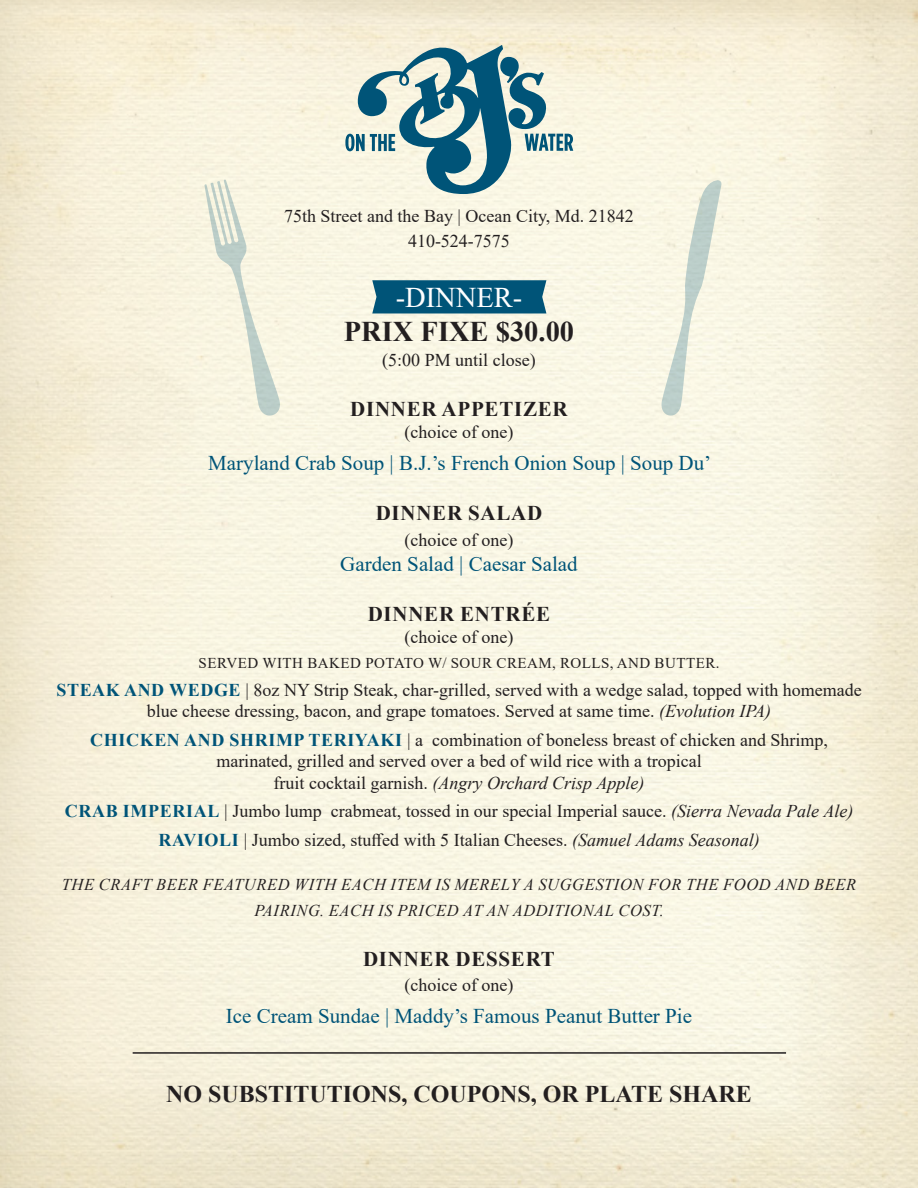
<style>
.page{position:relative;width:918px;height:1188px;background:#fff}
.page>*{position:absolute;margin:0;border:0;box-sizing:border-box;transform-origin:0 0}
.t1{font:700 28.5px "Times New Roman";color:#231f20}
.t2{font:28.5px "Times New Roman";color:#fff}
.t3{font:700 24px "Times New Roman";color:#231f20}
.t4{font:21px "Times New Roman";color:#005478}
.t5{font:700 21px "Times New Roman";letter-spacing:.035em;color:#231f20}
.t6{font:18px/21.6px "Times New Roman";color:#231f20;text-align:center}
.t7{font:italic 18px "Times New Roman";color:#231f20}
.t8{font:italic 16.5px/25.2px "Times New Roman";letter-spacing:.035em;color:#231f20;text-align:center}
.t9{font:15px "Times New Roman";letter-spacing:.035em;color:#231f20}
.s1{font-weight:700;color:#005478}
.s2{font-style:italic}
.s3{font-style:normal}
</style>
<div class="page">
<svg style="left:372px;top:280px;width:174px;height:34px;background:#0b5b7c"></svg>
<hr style="left:133px;top:1052px;width:653px;height:2px;background:#231f20">
<svg style="left:345px;top:44px;width:228px;height:150px;background:#a0baba"></svg>
<svg style="left:204px;top:179px;width:77px;height:238px;background:#ededdd"></svg>
<svg style="left:660px;top:180px;width:62px;height:236px;background:#eaecde"></svg>
<p class="t6" style="left:284px;top:205px;width:351px">75th Street and the Bay | Ocean City, Md. 21842</p>
<p class="t6" style="left:408px;top:230px;width:103px">410-524-7575</p>
<p class="t2" style="left:396px;top:277px;width:128px">-DINNER-</p>
<p class="t1" style="left:344px;top:311px;width:232px">PRIX FIXE $30.00</p>
<p class="t6" style="left:382px;top:349px;width:155px">(5:00 PM until close)</p>
<p class="t5" style="left:350px;top:394px;width:219px">DINNER APPETIZER</p>
<p class="t6" style="left:405px;top:421px;width:110px">(choice of one)</p>
<p class="t4" style="left:208px;top:448px;width:505px">Maryland Crab Soup | B.J.’s French Onion Soup | Soup Du’</p>
<p class="t5" style="left:376px;top:498px;width:168px">DINNER SALAD</p>
<p class="t6" style="left:405px;top:528px;width:110px">(choice of one)</p>
<p class="t4" style="left:340px;top:549px;width:239px">Garden Salad | Caesar Salad</p>
<p class="t5" style="left:368px;top:599px;width:184px">DINNER ENTRÉE</p>
<p class="t6" style="left:405px;top:625px;width:110px">(choice of one)</p>
<p class="t9" style="left:199px;top:652px;width:523px">SERVED WITH BAKED POTATO W/ SOUR CREAM, ROLLS, AND BUTTER.</p>
<p class="t6" style="left:56px;top:678px;width:807px"><span class="s1">STEAK AND WEDGE</span> | 8oz NY Strip Steak, char-grilled, served with a wedge salad, topped with homemade blue cheese dressing, bacon, and grape tomatoes. Served at same time. <span class="s2">(Evolution IPA)</span></p>
<p class="t6" style="left:90px;top:728px;width:739px"><span class="s1">CHICKEN AND SHRIMP TERIYAKI</span> | a combination of boneless breast of chicken and Shrimp, marinated, grilled and served over a bed of wild rice with a tropical</p>
<p class="t7" style="left:274px;top:771px;width:372px"><span class="s3">fruit cocktail garnish.</span> (Angry Orchard Crisp Apple)</p>
<p class="t6" style="left:65px;top:800px;width:790px"><span class="s1">CRAB IMPERIAL</span> | Jumbo lump crabmeat, tossed in our special Imperial sauce. <span class="s2">(Sierra Nevada Pale Ale)</span></p>
<p class="t6" style="left:158px;top:828px;width:603px"><span class="s1">RAVIOLI</span> | Jumbo sized, stuffed with 5 Italian Cheeses. <span class="s2">(Samuel Adams Seasonal)</span></p>
<p class="t8" style="left:62px;top:872px;width:796px">THE CRAFT BEER FEATURED WITH EACH ITEM IS MERELY A SUGGESTION FOR THE FOOD AND BEER<br>PAIRING. EACH IS PRICED AT AN ADDITIONAL COST.</p>
<p class="t5" style="left:363px;top:944px;width:193px">DINNER DESSERT</p>
<p class="t6" style="left:405px;top:974px;width:110px">(choice of one)</p>
<p class="t4" style="left:226px;top:1001px;width:468px">Ice Cream Sundae | Maddy’s Famous Peanut Butter Pie</p>
<p class="t3" style="left:166px;top:1077px;width:587px">NO SUBSTITUTIONS, COUPONS, OR PLATE SHARE</p>
</div>
